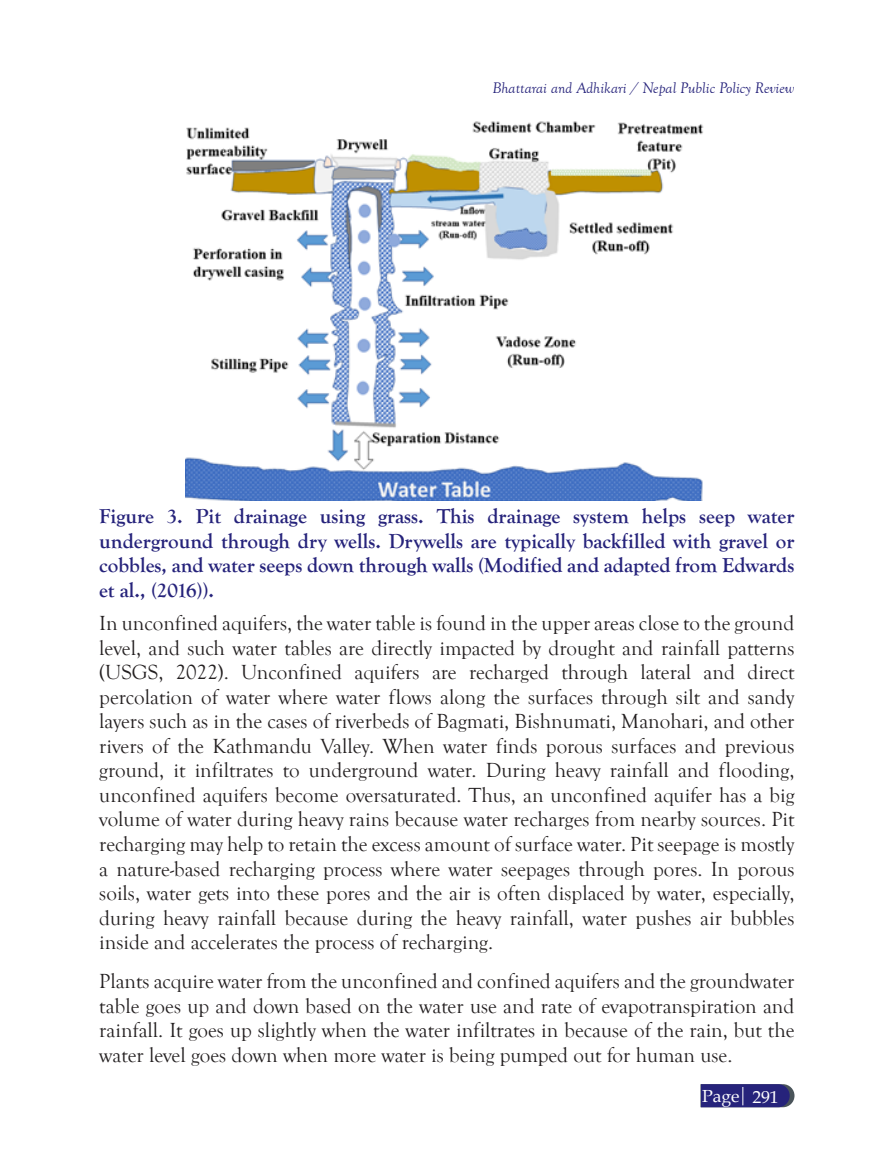
<style>
.page{position:relative;width:869px;height:1156px;background:#fff}
.page>*{position:absolute;margin:0;border:0;box-sizing:border-box;transform-origin:0 0}
.Body_Text{font:21px/24.5px "Goudy Old Style T";color:#231f20;text-align:justify}
.Heading_2{font:700 21px/24.5px "Goudy Old Style T";color:#26237b;text-align:justify}
.t1{font:17.5px "Book Antiqua";color:#fff}
.t2{font:italic 15.75px "Goudy Old Style T";color:#26237b}
</style>
<div class="page">
<svg style="left:700px;top:1084px;width:94px;height:23px;background:#302e7d"></svg>
<img style="left:185px;top:121px;width:519px;height:380px">
<p class="t2" style="left:492px;top:80px;width:303px">Bhattarai and Adhikari / Nepal Public Policy Review</p>
<p class="Heading_2" style="left:99px;top:504px;width:696px">Figure 3. Pit drainage using grass. This drainage system helps seep water underground through dry wells. Drywells are typically backfilled with gravel or cobbles, and water seeps down through walls (Modified and adapted from Edwards et al., (2016)).</p>
<p class="Body_Text" style="left:99px;top:612px;width:696px">In unconfined aquifers, the water table is found in the upper areas close to the ground level, and such water tables are directly impacted by drought and rainfall patterns (USGS, 2022). Unconfined aquifers are recharged through lateral and direct percolation of water where water flows along the surfaces through silt and sandy layers such as in the cases of riverbeds of Bagmati, Bishnumati, Manohari, and other rivers of the Kathmandu Valley. When water finds porous surfaces and previous ground, it infiltrates to underground water. During heavy rainfall and flooding, unconfined aquifers become oversaturated. Thus, an unconfined aquifer has a big volume of water during heavy rains because water recharges from nearby sources. Pit recharging may help to retain the excess amount of surface water. Pit seepage is mostly a nature-based recharging process where water seepages through pores. In porous soils, water gets into these pores and the air is often displaced by water, especially, during heavy rainfall because during the heavy rainfall, water pushes air bubbles inside and accelerates the process of recharging.</p>
<p class="Body_Text" style="left:99px;top:970px;width:696px">Plants acquire water from the unconfined and confined aquifers and the groundwater table goes up and down based on the water use and rate of evapotranspiration and rainfall. It goes up slightly when the water infiltrates in because of the rain, but the water level goes down when more water is being pumped out for human use.</p>
<p class="t1" style="left:701px;top:1084px;width:78px">Page 291</p>
</div>
